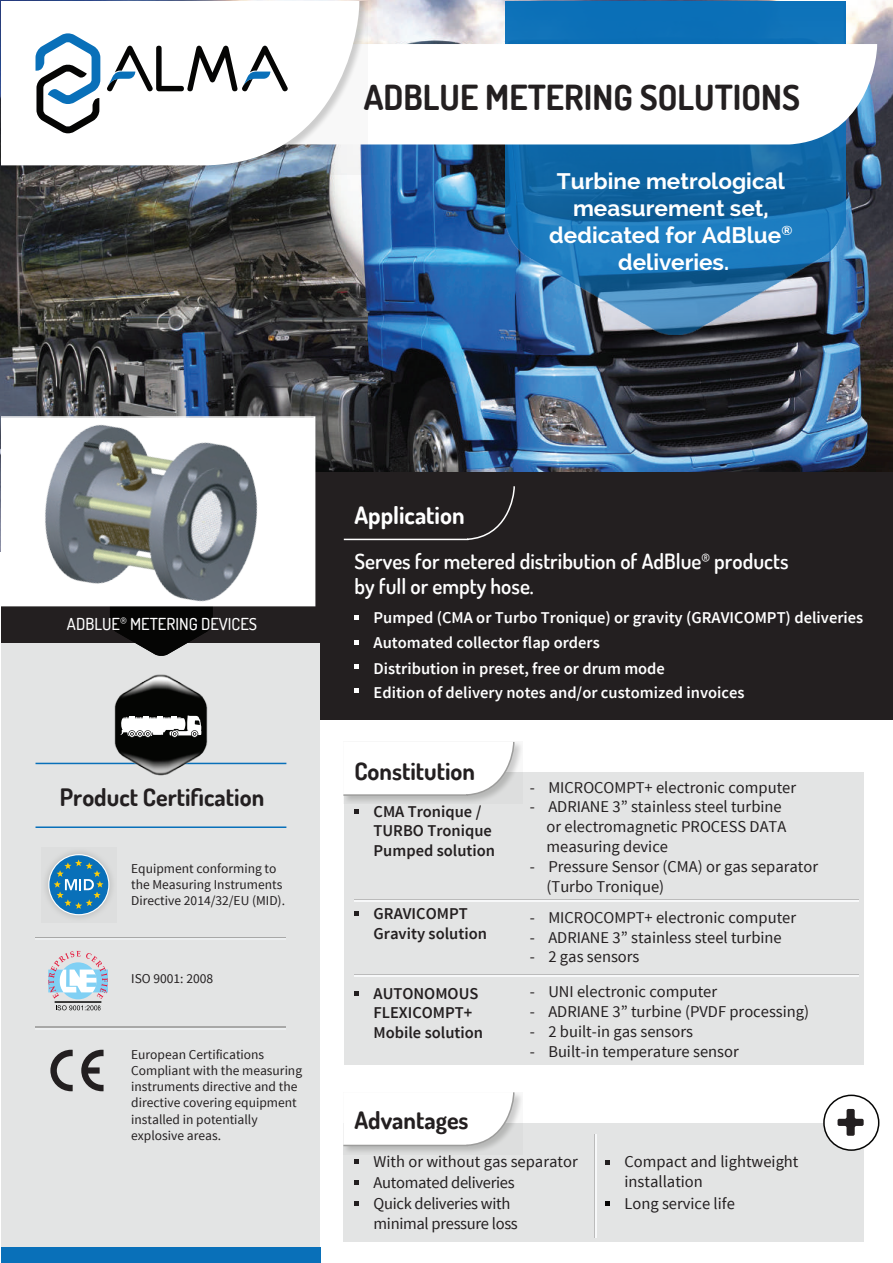
<style>
.page{position:relative;width:893px;height:1263px;background:#fff}
.page>*{position:absolute;margin:0;border:0;box-sizing:border-box;transform-origin:0 0}
.t1{font:700 34.5px "Dosis";color:#231f20}
.t2{font:700 24px "Dosis";color:#231f20}
.t3{font:700 24px "Dosis";color:#fff}
.t4{font:700 22.5px/27px "Raleway";color:#fff;text-align:center}
.t5{font:600 21px/25.2px "Dosis";color:#fff}
.t6{font:16.5px/19.8px "Source Sans Pro";color:#231f20}
.t7{font:600 16.5px/25.7px "Source Sans Pro";color:#fff}
.t8{font:600 16.5px/19.8px "Source Sans Pro";color:#231f20}
.t9{font:16.5px/19.8px "Source Sans Pro";letter-spacing:-.02em;color:#231f20}
.t10{font:500 16.5px "Dosis";color:#fff}
.t11{font:13.5px/16.2px "Source Sans Pro";color:#231f20}
</style>
<div class="page">
<img style="left:0;top:0;width:893px;height:552px">
<div style="left:2px;top:472px;width:891px;height:248px;background:#231f20"></div>
<img style="left:505px;top:2px;width:341px;height:332px">
<svg style="left:368px;top:44px;width:509px;height:100px"></svg>
<svg style="left:2px;top:2px;width:366px;height:172px"></svg>
<svg style="left:2px;top:2px;width:357px;height:163px"></svg>
<svg style="left:107px;top:46px;width:181px;height:45px"></svg>
<svg style="left:36px;top:33px;width:64px;height:100px"></svg>
<div style="left:2px;top:644px;width:318px;height:607px;background:#e3e4e4"></div>
<svg style="left:50px;top:1050px;width:23px;height:41px"></svg>
<svg style="left:81px;top:1050px;width:23px;height:41px"></svg>
<hr style="left:36px;top:826px;width:250px;height:2px;background:#0970b9">
<hr style="left:36px;top:763px;width:250px;height:1px;background:#0970b9">
<div style="left:41px;top:847px;width:75px;height:75px;background:linear-gradient(to right,#d8d9d9,#d8d9d9)"></div>
<div style="left:48px;top:854px;width:61px;height:61px;border:2px solid #fff;border-radius:50%"></div>
<div style="left:49px;top:855px;width:59px;height:59px;background:#0970b9;border-radius:50%"></div>
<svg style="left:54px;top:859px;width:49px;height:50px"></svg>
<div style="left:2px;top:1247px;width:318px;height:16px;background:#0970b9"></div>
<hr style="left:36px;top:937px;width:250px;height:1px;background:#a8a8a7">
<hr style="left:36px;top:938px;width:250px;height:2px;background:#edeff0">
<hr style="left:36px;top:1026px;width:250px;height:2px;background:#a8a8a7">
<hr style="left:36px;top:1028px;width:250px;height:1px;background:#edeff0">
<img style="left:108px;top:674px;width:107px;height:102px">
<svg style="left:121px;top:715px;width:80px;height:22px;background:#bababa"></svg>
<svg style="left:153px;top:731px;width:10px;height:4px"></svg>
<svg style="left:48px;top:951px;width:60px;height:48px"></svg>
<hr style="left:55px;top:1001px;width:46px;height:2px;background:#050504">
<svg style="left:56px;top:1005px;width:45px;height:5px"></svg>
<div style="left:345px;top:773px;width:519px;height:292px;background:#e3e4e4"></div>
<svg style="left:344px;top:742px;width:178px;height:62px;fill:#d7d8d8"></svg>
<svg style="left:343px;top:741px;width:172px;height:55px"></svg>
<svg style="left:354px;top:809px;width:5px;height:5px"></svg>
<svg style="left:354px;top:911px;width:5px;height:5px"></svg>
<hr style="left:354px;top:899px;width:505px;height:1px;background:#bbb">
<hr style="left:354px;top:900px;width:505px;height:2px;background:#f7f8f9">
<div style="left:344px;top:1124px;width:520px;height:118px;background:#e3e4e4"></div>
<svg style="left:343px;top:1093px;width:179px;height:61px;fill:#d7d8d8"></svg>
<svg style="left:343px;top:1092px;width:172px;height:55px"></svg>
<svg style="left:354px;top:1180px;width:5px;height:5px"></svg>
<svg style="left:354px;top:1159px;width:5px;height:5px"></svg>
<svg style="left:605px;top:1201px;width:5px;height:5px"></svg>
<svg style="left:605px;top:1160px;width:5px;height:5px"></svg>
<hr style="left:594px;top:1134px;width:2px;height:104px;background:#bbb">
<hr style="left:596px;top:1134px;width:1px;height:104px;background:#f7f8f9">
<div style="left:824px;top:1095px;width:55px;height:55px;background:#fff;border-radius:50%"></div>
<div style="left:823px;top:1094px;width:56px;height:57px;border:2px solid #050504;border-radius:50%"></div>
<svg style="left:837px;top:1109px;width:27px;height:27px"></svg>
<svg style="left:354px;top:615px;width:5px;height:5px"></svg>
<svg style="left:354px;top:640px;width:5px;height:5px"></svg>
<svg style="left:343px;top:486px;width:172px;height:55px"></svg>
<svg style="left:151px;top:652px;width:21px;height:4px"></svg>
<div style="left:2px;top:416px;width:313px;height:190px;background:#fff"></div>
<svg style="left:354px;top:664px;width:5px;height:5px"></svg>
<svg style="left:354px;top:688px;width:5px;height:5px"></svg>
<svg style="left:354px;top:1201px;width:5px;height:5px"></svg>
<hr style="left:354px;top:974px;width:505px;height:1px;background:#bbb">
<hr style="left:354px;top:975px;width:505px;height:2px;background:#f7f8f9">
<svg style="left:354px;top:991px;width:5px;height:4px"></svg>
<img style="left:6px;top:376px;width:288px;height:276px">
<h1 class="t1" style="left:364px;top:75px;width:438px">ADBLUE METERING SOLUTIONS</h1>
<h3 class="t4" style="left:549px;top:167px;width:245px">Turbine metrological measurement set, dedicated for AdBlue<sup>® </sup>deliveries.</h3>
<p class="t10" style="left:67px;top:613px;width:192px">ADBLUE<sup>®</sup> METERING DEVICES</p>
<h2 class="t2" style="left:60px;top:782px;width:206px">Product Certification</h2>
<p class="t11" style="left:131px;top:860px;width:155px">Equipment conforming to the Measuring Instruments<br>Directive 2014/32/EU (MID).</p>
<p class="t11" style="left:131px;top:971px;width:84px">ISO 9001: 2008</p>
<p class="t11" style="left:131px;top:1046px;width:172px">European Certifications<br>Compliant with the measuring instruments directive and the directive covering equipment installed in potentially explosive areas.</p>
<h2 class="t3" style="left:354px;top:499px;width:112px">Application</h2>
<p class="t5" style="left:354px;top:548px;width:436px">Serves for metered distribution of AdBlue<sup>®</sup> products by full or empty hose.</p>
<p class="t7" style="left:374px;top:605px;width:491px">Pumped (CMA or Turbo Tronique) or gravity (GRAVICOMPT) deliveries</p>
<p class="t7" style="left:374px;top:630px;width:293px">Automated collector flap orders<br>Distribution in preset, free or drum mode</p>
<p class="t7" style="left:374px;top:680px;width:373px">Edition of delivery notes and/or customized invoices</p>
<h2 class="t2" style="left:354px;top:755px;width:122px">Constitution</h2>
<p class="t8" style="left:374px;top:802px;width:123px">CMA Tronique /<br>TURBO Tronique<br>Pumped solution</p>
<p class="t8" style="left:374px;top:904px;width:115px">GRAVICOMPT<br>Gravity solution</p>
<p class="t8" style="left:374px;top:983px;width:111px">AUTONOMOUS<br>FLEXICOMPT+<br>Mobile solution</p>
<p class="t6" style="left:530px;top:777px;width:268px">- MICROCOMPT+ electronic computer</p>
<p class="t6" style="left:547px;top:797px;width:241px;text-indent:-17px">- ADRIANE 3” stainless steel turbine or electromagnetic PROCESS DATA measuring device</p>
<p class="t6" style="left:547px;top:857px;width:273px;text-indent:-17px">- Pressure Sensor (CMA) or gas separator (Turbo Tronique)</p>
<p class="t6" style="left:530px;top:907px;width:268px">- MICROCOMPT+ electronic computer</p>
<p class="t6" style="left:530px;top:927px;width:253px">- ADRIANE 3” stainless steel turbine</p>
<p class="t6" style="left:530px;top:947px;width:111px">- 2 gas sensors</p>
<p class="t6" style="left:530px;top:982px;width:189px">- UNI electronic computer</p>
<p class="t6" style="left:530px;top:1002px;width:281px">- ADRIANE 3” turbine (PVDF processing)</p>
<p class="t6" style="left:530px;top:1022px;width:165px">- 2 built-in gas sensors</p>
<p class="t6" style="left:530px;top:1041px;width:210px">- Built-in temperature sensor</p>
<h2 class="t2" style="left:354px;top:1104px;width:116px">Advantages</h2>
<p class="t6" style="left:374px;top:1151px;width:206px;line-height:21px">With or without gas separator<br>Automated deliveries</p>
<p class="t6" style="left:624px;top:1152px;width:176px">Compact and lightweight installation</p>
<p class="t6" style="left:624px;top:1194px;width:112px">Long service life</p>
<p class="t9" style="left:374px;top:1194px;width:146px">Quick deliveries with minimal pressure loss</p>
</div>
